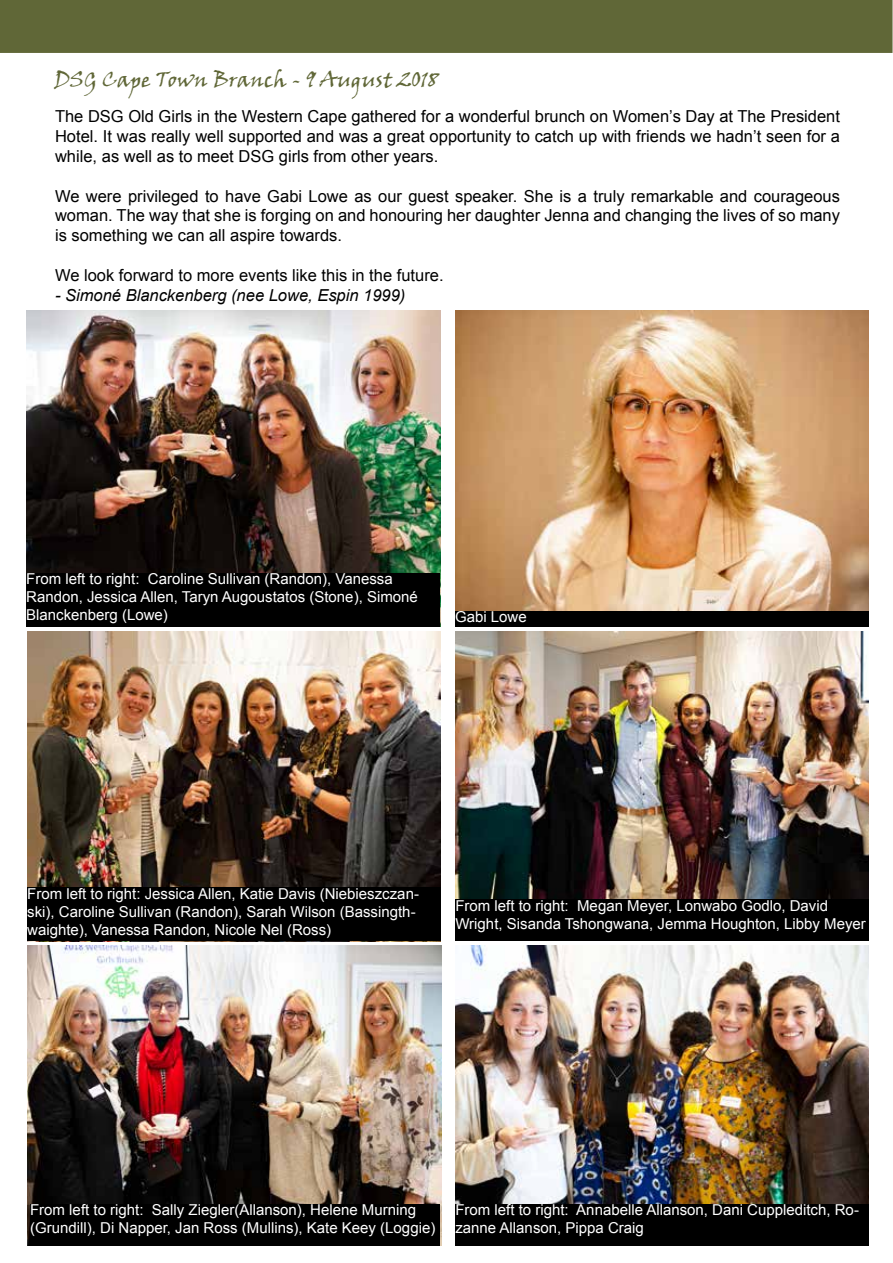
<style>
.page{position:relative;width:893px;height:1263px;background:#fff}
.page>*{position:absolute;margin:0;border:0;box-sizing:border-box;transform-origin:0 0}
.t1{font:21px "Viner Hand ITC";color:#606737}
.t2{font:16.5px/19.8px "Arial";color:#000;text-align:justify}
.t3{font:italic 16.5px "Arial";color:#000}
.t4{font:15px/18px "Arial";color:#fff}
</style>
<div class="page">
<img style="left:28px;top:946px;width:414px;height:300px">
<img style="left:28px;top:631px;width:412px;height:257px">
<div style="left:0;top:1px;width:892px;height:51px;background:#606737"></div>
<div style="left:0;top:0;width:892px;height:53px;border:2px solid #606737"></div>
<img style="left:26px;top:310px;width:414px;height:263px">
<img style="left:455px;top:310px;width:414px;height:316px">
<img style="left:455px;top:631px;width:414px;height:269px">
<img style="left:455px;top:946px;width:414px;height:300px">
<div style="left:30px;top:1204px;width:410px;height:41px;background:#000"></div>
<div style="left:455px;top:1204px;width:414px;height:41px;background:#000"></div>
<div style="left:455px;top:900px;width:414px;height:41px;background:#000"></div>
<div style="left:27px;top:888px;width:414px;height:53px;background:#000"></div>
<div style="left:26px;top:573px;width:414px;height:53px;background:#000"></div>
<div style="left:455px;top:611px;width:413px;height:15px;background:#000"></div>
<h1 class="t1" style="left:54px;top:67px;width:386px">DSG Cape Town Branch - 9 August 2018</h1>
<p class="t2" style="left:55px;top:107px;width:786px">The DSG Old Girls in the Western Cape gathered for a wonderful brunch on Women’s Day at The President Hotel. It was really well supported and was a great opportunity to catch up with friends we hadn’t seen for a while, as well as to meet DSG girls from other years.</p>
<p class="t2" style="left:55px;top:186px;width:786px">We were privileged to have Gabi Lowe as our guest speaker. She is a truly remarkable and courageous woman. The way that she is forging on and honouring her daughter Jenna and changing the lives of so many is something we can all aspire towards.</p>
<p class="t2" style="left:55px;top:265px;width:390px">We look forward to more events like this in the future.</p>
<p class="t3" style="left:55px;top:284px;width:352px">- Simoné Blanckenberg (nee Lowe, Espin 1999)</p>
<p class="t4" style="left:26px;top:570px;width:393px">From left to right: Caroline Sullivan (Randon), Vanessa<br>Randon, Jessica Allen, Taryn Augoustatos (Stone), Simoné<br>Blanckenberg (Lowe)</p>
<p class="t4" style="left:455px;top:608px;width:73px">Gabi Lowe</p>
<p class="t4" style="left:27px;top:885px;width:393px">From left to right: Jessica Allen, Katie Davis (Niebieszczan&shy;ski), Caroline Sullivan (Randon), Sarah Wilson (Bassingth&shy;waighte), Vanessa Randon, Nicole Nel (Ross)</p>
<p class="t4" style="left:455px;top:897px;width:412px">From left to right: Megan Meyer, Lonwabo Godlo, David<br>Wright, Sisanda Tshongwana, Jemma Houghton, Libby Meyer</p>
<p class="t4" style="left:30px;top:1201px;width:407px">From left to right: Sally Ziegler(Allanson), Helene Murning (Grundill), Di Napper, Jan Ross (Mullins), Kate Keey (Loggie)</p>
<p class="t4" style="left:455px;top:1201px;width:405px">From left to right: Annabelle Allanson, Dani Cuppleditch, Ro&shy;zanne Allanson, Pippa Craig</p>
</div>
